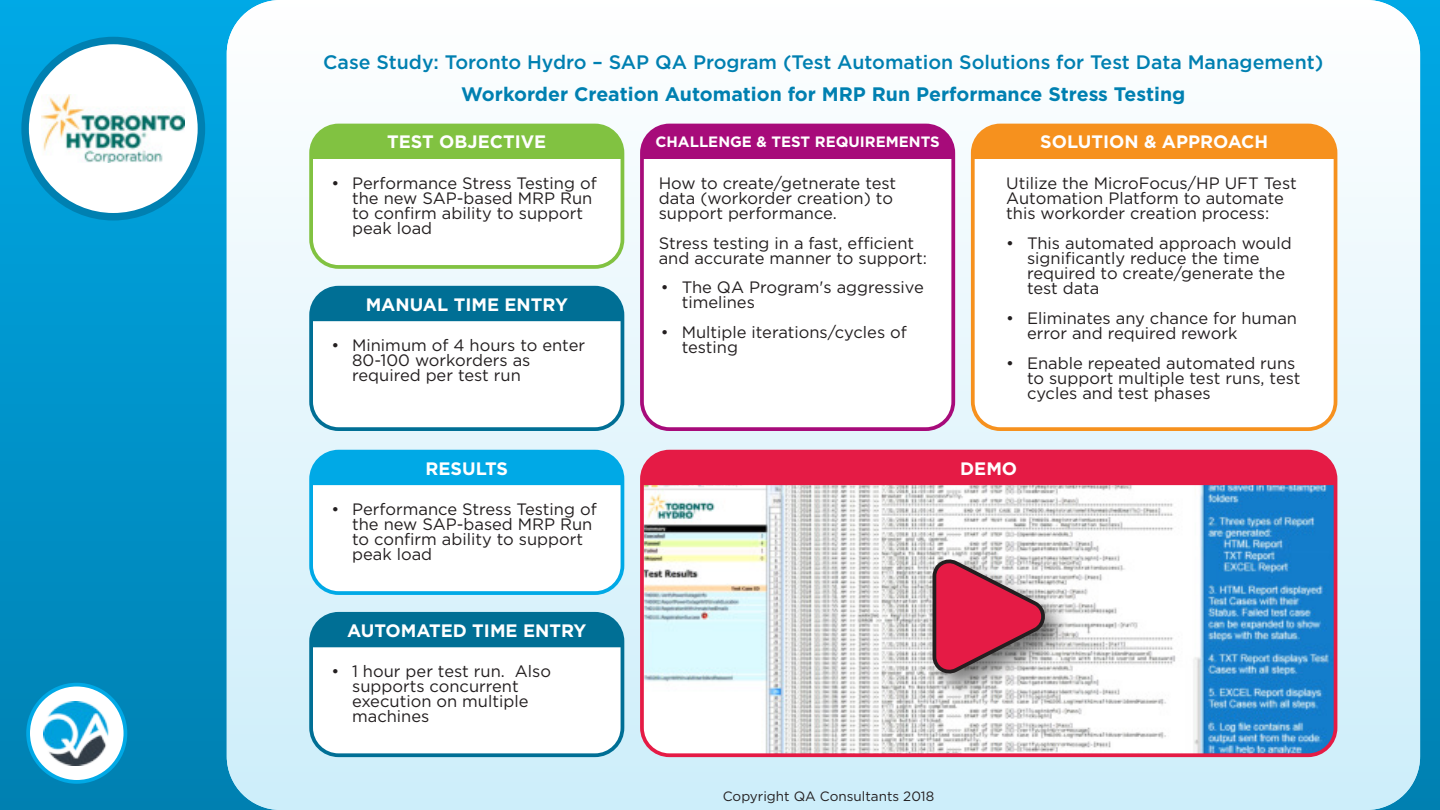
<style>
.page{position:relative;width:1440px;height:810px;background:#fff}
.page>*{position:absolute;margin:0;border:0;box-sizing:border-box;transform-origin:0 0}
.t1{font:500 19.5px "Gotham";color:#0080b1}
.t2{font:700 19.5px "Gotham";color:#0080b1}
.t3{font:700 18px "Gotham";color:#fff}
.t4{font:16.5px/15px "Gotham";color:#231f20}
.t5{font:700 15px "Gotham";color:#fff}
.t6{font:13.5px "Gotham";color:#231f20}
</style>
<div class="page">
<div style="left:227px;top:0;width:1193px;height:810px;background:linear-gradient(to bottom,#fefefd,#ccebf8)"></div>
<svg style="left:0;top:0;width:280px;height:810px;background:#35a9d4"></svg>
<svg style="left:26px;top:683px;width:101px;height:101px"></svg>
<img style="left:44px;top:701px;width:66px;height:64px">
<svg style="left:21px;top:37px;width:184px;height:183px"></svg>
<img style="left:42px;top:95px;width:143px;height:67px">
<svg style="left:1366px;top:0;width:74px;height:810px"></svg>
<div style="left:973px;top:125px;width:362px;height:304px;background:#fff;border-radius:27px"></div>
<div style="left:971px;top:124px;width:366px;height:307px;border:4px solid #f6911e;border-radius:27px"></div>
<div style="left:973px;top:125px;width:362px;height:34px;background:#f6911e"></div>
<div style="left:642px;top:125px;width:311px;height:304px;background:#fff;border-radius:28px"></div>
<div style="left:640px;top:124px;width:315px;height:307px;border:4px solid #a70b7a;border-radius:28px"></div>
<div style="left:642px;top:125px;width:311px;height:34px;background:#a70b7a"></div>
<div style="left:311px;top:125px;width:311px;height:142px;background:#fff;border-radius:28px"></div>
<div style="left:309px;top:124px;width:315px;height:145px;border:4px solid #81c241;border-radius:28px"></div>
<div style="left:311px;top:125px;width:311px;height:34px;background:#81c241"></div>
<div style="left:311px;top:288px;width:311px;height:141px;background:#fff;border-radius:27px"></div>
<div style="left:309px;top:286px;width:315px;height:145px;border:4px solid #006f95;border-radius:27px"></div>
<div style="left:311px;top:288px;width:311px;height:33px;background:#006f95"></div>
<div style="left:311px;top:452px;width:311px;height:141px;background:#fff;border-radius:28px"></div>
<div style="left:309px;top:450px;width:315px;height:145px;border:4px solid #00a9e6;border-radius:28px"></div>
<div style="left:311px;top:452px;width:311px;height:33px;background:#00a9e6"></div>
<div style="left:311px;top:614px;width:311px;height:141px;background:#fff;border-radius:28px"></div>
<div style="left:309px;top:612px;width:315px;height:145px;border:4px solid #006f95;border-radius:28px"></div>
<div style="left:311px;top:614px;width:311px;height:33px;background:#006f95"></div>
<img style="left:642px;top:485px;width:693px;height:270px">
<div style="left:640px;top:450px;width:697px;height:307px;border:4px solid #e51b45;border-radius:28px"></div>
<div style="left:642px;top:452px;width:693px;height:33px;background:#e51b45"></div>
<img style="left:920px;top:547px;width:158px;height:160px">
<svg style="left:930px;top:553px;width:121px;height:122px;background:#c66579"></svg>
<p class="t1" style="left:323px;top:53px;width:1001px">Case Study: Toronto Hydro – SAP QA Program (Test Automation Solutions for Test Data Management)</p>
<p class="t4" style="left:331px;top:176px;width:9px">•</p>
<p class="t4" style="left:331px;top:339px;width:9px">•</p>
<p class="t2" style="left:461px;top:85px;width:725px">Workorder Creation Automation for MRP Run Performance Stress Testing</p>
<p class="t3" style="left:387px;top:134px;width:161px">TEST OBJECTIVE</p>
<p class="t4" style="left:352px;top:176px;width:246px">Performance Stress Testing of the new SAP-based MRP Run to confirm ability to support peak load</p>
<p class="t3" style="left:366px;top:296px;width:204px">MANUAL TIME ENTRY</p>
<p class="t4" style="left:352px;top:339px;width:235px">Minimum of 4 hours to enter<br>80-100 workorders as required per test run</p>
<p class="t5" style="left:655px;top:135px;width:286px">CHALLENGE &amp; TEST REQUIREMENTS</p>
<p class="t3" style="left:1040px;top:134px;width:229px">SOLUTION &amp; APPROACH</p>
<p class="t4" style="left:659px;top:176px;width:239px">How to create/getnerate test data (workorder creation) to support performance.</p>
<p class="t4" style="left:659px;top:236px;width:270px">Stress testing in a fast, efficient and accurate manner to support:</p>
<p class="t4" style="left:682px;top:281px;width:244px">The QA Program's aggressive timelines</p>
<p class="t4" style="left:682px;top:326px;width:227px">Multiple iterations/cycles of testing</p>
<p class="t4" style="left:1006px;top:176px;width:292px">Utilize the MicroFocus/HP UFT Test<br>Automation Platform to automate this workorder creation process:</p>
<p class="t4" style="left:1006px;top:236px;width:9px">•</p>
<p class="t4" style="left:1027px;top:236px;width:266px">This automated approach would significantly reduce the time required to create/generate the test data</p>
<p class="t4" style="left:1027px;top:311px;width:272px">Eliminates any chance for human error and required rework</p>
<p class="t4" style="left:1027px;top:356px;width:275px">Enable repeated automated runs to support multiple test runs, test cycles and test phases</p>
<p class="t4" style="left:661px;top:281px;width:9px">•</p>
<p class="t4" style="left:1006px;top:311px;width:9px">•</p>
<p class="t4" style="left:661px;top:326px;width:9px">•</p>
<p class="t4" style="left:1006px;top:356px;width:9px">•</p>
<p class="t4" style="left:331px;top:503px;width:9px">•</p>
<p class="t3" style="left:425px;top:460px;width:84px">RESULTS</p>
<p class="t4" style="left:352px;top:503px;width:246px">Performance Stress Testing of the new SAP-based MRP Run to confirm ability to support peak load</p>
<p class="t3" style="left:960px;top:460px;width:59px">DEMO</p>
<p class="t3" style="left:347px;top:622px;width:241px">AUTOMATED TIME ENTRY</p>
<p class="t4" style="left:331px;top:665px;width:9px">•</p>
<p class="t4" style="left:352px;top:665px;width:200px">1 hour per test run. Also supports concurrent execution on multiple machines</p>
<p class="t6" style="left:723px;top:790px;width:213px">Copyright QA Consultants 2018</p>
</div>
